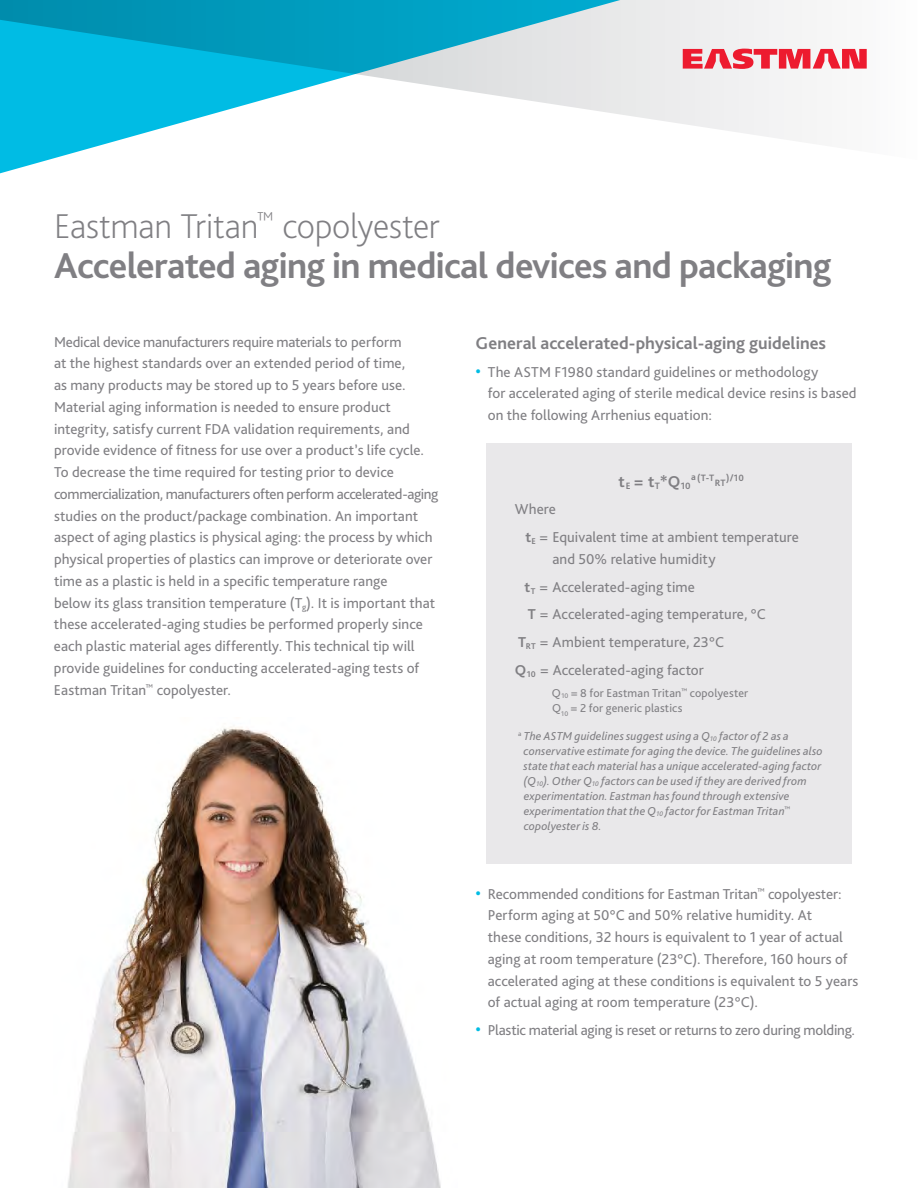
<style>
.page{position:relative;width:918px;height:1188px;background:#fff}
.page>*{position:absolute;margin:0;border:0;box-sizing:border-box;transform-origin:0 0}
.t1{font:700 37.5px "Bliss Pro";letter-spacing:-.02em;color:#807f83}
.t2{font:200 36px "Bliss Pro";letter-spacing:-.005em;color:#807f83}
.SubHeads{font:700 18px "Bliss Pro";color:#807f83}
.Body_copy{font:700 16.5px "Bliss Pro";color:#807f83}
.Body_copy-2{font:15px/21.8px "Bliss Pro";letter-spacing:.005em;color:#807f83}
.Body_copy-3{font:15px "Bliss Pro";letter-spacing:-.015em;color:#807f83}
.Body_copy-4{font:italic 12px/15px "Bliss Pro";letter-spacing:.015em;color:#807f83}
.Body_copy-5{font:12px "Bliss Pro";letter-spacing:.015em;color:#807f83}
.Body_copy-6{font:700 9.6px "Bliss Pro";color:#807f83}
.Body_copy-7{font:700 8.7px "Bliss Pro";color:#807f83}
.s1{font-size:18px;color:#00bce4}
.s2{font-weight:700}
</style>
<div class="page">
<div style="left:486px;top:444px;width:365px;height:420px;background:#e9e8ea"></div>
<svg style="left:0;top:0;width:867px;height:162px"></svg>
<img style="left:68px;top:726px;width:373px;height:462px">
<svg style="left:683px;top:49px;width:184px;height:20px"></svg>
<p class="t2" style="left:54px;top:204px;width:387px">Eastman Tritan<sup>™</sup> copolyester</p>
<p class="t1" style="left:54px;top:243px;width:779px">Accelerated aging in medical devices and packaging</p>
<p class="Body_copy-2" style="left:54px;top:330px;width:386px">Medical device manufacturers require materials to perform<br>at the highest standards over an extended period of time,<br>as many products may be stored up to 5 years before use.<br>Material aging information is needed to ensure product integrity, satisfy current FDA validation requirements, and provide evidence of fitness for use over a product’s life cycle.<br>To decrease the time required for testing prior to device commercialization, manufacturers often perform accelerated-aging studies on the product/package combination. An important aspect of aging plastics is physical aging: the process by which physical properties of plastics can improve or deteriorate over time as a plastic is held in a specific temperature range<br>below its glass transition temperature (T<sub>g</sub>). It is important that these accelerated-aging studies be performed properly since each plastic material ages differently. This technical tip will provide guidelines for conducting accelerated-aging tests of Eastman Tritan<sup>™</sup> copolyester.</p>
<p class="SubHeads" style="left:476px;top:332px;width:352px">General accelerated-physical-aging guidelines</p>
<p class="Body_copy-2" style="left:488px;top:360px;width:370px;text-indent:-12px"><span class="s1">•</span> The ASTM F1980 standard guidelines or methodology<br>for accelerated aging of sterile medical device resins is based on the following Arrhenius equation:</p>
<p class="Body_copy" style="left:619px;top:471px;width:74px">t<sub>E</sub> = t<sub>T</sub>*Q<sub>10</sub></p>
<p class="Body_copy-6" style="left:691px;top:472px;width:25px">a (T-T</p>
<p class="Body_copy-6" style="left:715px;top:477px;width:12px">RT</p>
<p class="Body_copy-6" style="left:726px;top:472px;width:19px">)/10</p>
<p class="Body_copy-2" style="left:515px;top:498px;width:43px">Where</p>
<p class="Body_copy-2" style="left:552px;top:526px;width:248px;text-indent:-27px"><span class="s2">t</span><sub>E</sub> = Equivalent time at ambient temperature and 50% relative humidity</p>
<p class="Body_copy-2" style="left:525px;top:576px;width:172px"><span class="s2">t</span><sub>T</sub> = Accelerated-aging time</p>
<p class="Body_copy-2" style="left:528px;top:603px;width:240px"><span class="s2">T</span> = Accelerated-aging temperature, °C</p>
<p class="Body_copy-2" style="left:518px;top:631px;width:208px"><span class="s2">T</span><sub>RT</sub> = Ambient temperature, 23°C</p>
<p class="Body_copy-7" style="left:515px;top:669px;width:23px"><sup>Q</sup>10</p>
<p class="Body_copy-2" style="left:540px;top:659px;width:165px">= Accelerated-aging factor</p>
<p class="Body_copy-5" style="left:552px;top:685px;width:198px">Q<sub>10</sub> = 8 for Eastman Tritan<sup>™</sup> copolyester</p>
<p class="Body_copy-5" style="left:552px;top:701px;width:132px">Q<sub>10</sub> = 2 for generic plastics</p>
<p class="Body_copy-4" style="left:524px;top:728px;width:301px;text-indent:-5px"><sup>a</sup> The ASTM guidelines suggest using a Q<sub>10</sub> factor of 2 as a conservative estimate for aging the device. The guidelines also state that each material has a unique accelerated-aging factor (Q<sub>10</sub>). Other Q<sub>10</sub> factors can be used if they are derived from experimentation. Eastman has found through extensive experimentation that the Q<sub>10</sub> factor for Eastman Tritan<sup>™ </sup>copolyester is 8.</p>
<p class="Body_copy-2" style="left:488px;top:882px;width:372px;text-indent:-12px"><span class="s1">•</span> Recommended conditions for Eastman Tritan<sup>™</sup> copolyester:<br>Perform aging at 50°C and 50% relative humidity. At<br>these conditions, 32 hours is equivalent to 1 year of actual aging at room temperature (23°C). Therefore, 160 hours of accelerated aging at these conditions is equivalent to 5 years of actual aging at room temperature (23°C).</p>
<p class="Body_copy-3" style="left:476px;top:1021px;width:381px"><span class="s1">•</span> Plastic material aging is reset or returns to zero during molding.</p>
</div>
